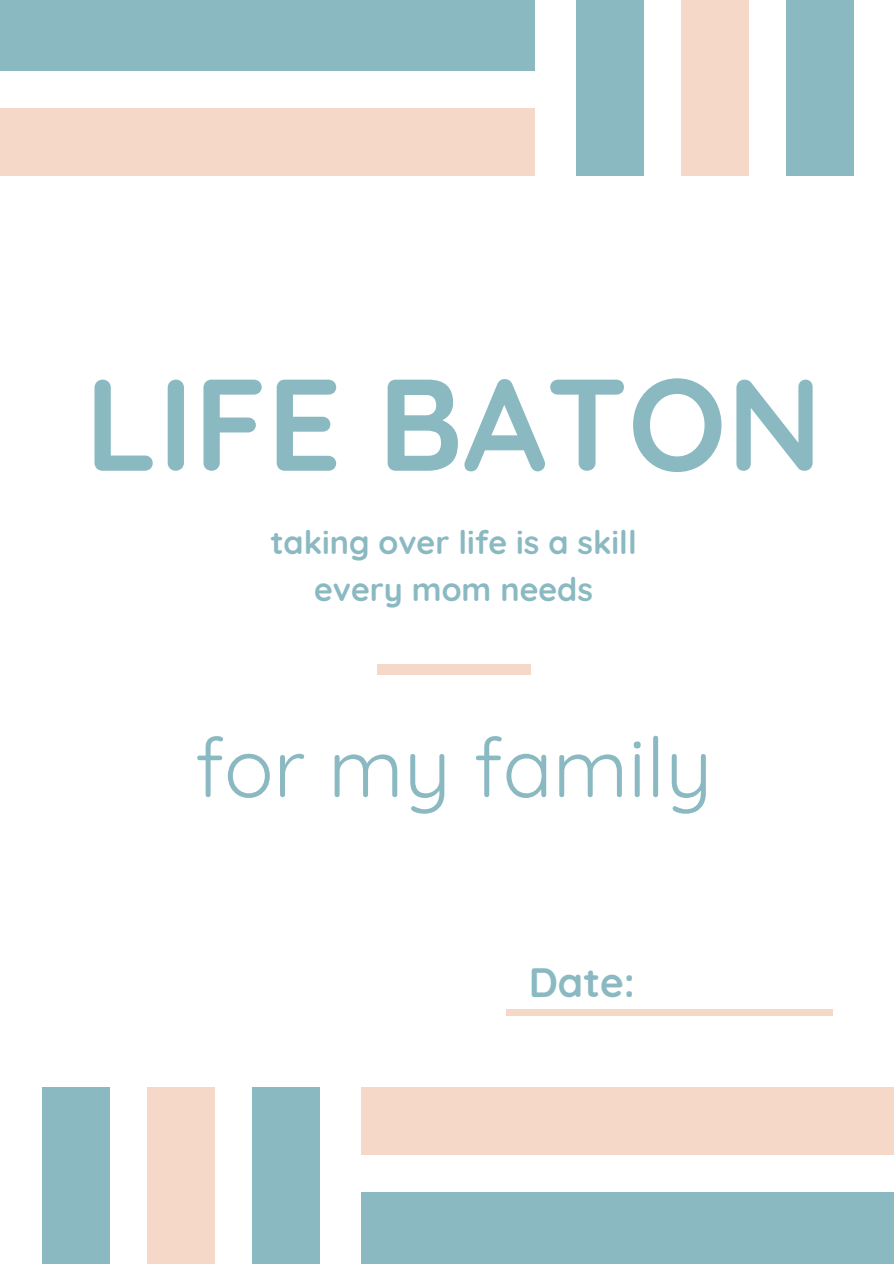
<style>
.page{position:relative;width:894px;height:1264px;background:#fff}
.page>*{position:absolute;margin:0;border:0;box-sizing:border-box;transform-origin:0 0}
.t1{font:700 130.05px "Quicksand";color:#8ab9c2}
.t2{font:82.95px "Quicksand";color:#8ab9c2}
.t3{font:700 40.8px "Quicksand";color:#8ab9c2}
.t4{font:700 32.25px "Quicksand";color:#8ab9c2}
</style>
<div class="page">
<div style="left:0;top:0;width:534px;height:71px;background:#8ab9c2"></div>
<div style="left:0;top:109px;width:534px;height:67px;background:#f6d8c8"></div>
<div style="left:786px;top:0;width:67px;height:176px;background:#8ab9c2"></div>
<div style="left:681px;top:0;width:67px;height:176px;background:#f6d8c8"></div>
<div style="left:576px;top:0;width:67px;height:176px;background:#8ab9c2"></div>
<div style="left:362px;top:1192px;width:531px;height:71px;background:#8ab9c2"></div>
<div style="left:362px;top:1087px;width:531px;height:67px;background:#f6d8c8"></div>
<div style="left:42px;top:1086px;width:67px;height:177px;background:#8ab9c2"></div>
<div style="left:147px;top:1086px;width:67px;height:177px;background:#f6d8c8"></div>
<div style="left:252px;top:1086px;width:68px;height:177px;background:#8ab9c2"></div>
<div style="left:376px;top:664px;width:154px;height:11px;background:#f6d8c8"></div>
<div style="left:506px;top:1009px;width:326px;height:6px;background:#f6d8c8"></div>
<p class="t1" style="left:85px;top:340px;width:739px">LIFE BATON</p>
<p class="t4" style="left:270px;top:521px;width:368px">taking over life is a skill</p>
<p class="t4" style="left:314px;top:568px;width:280px">every mom needs</p>
<p class="t2" style="left:195px;top:714px;width:519px">for my family</p>
<p class="t3" style="left:528px;top:956px;width:108px">Date:</p>
</div>
